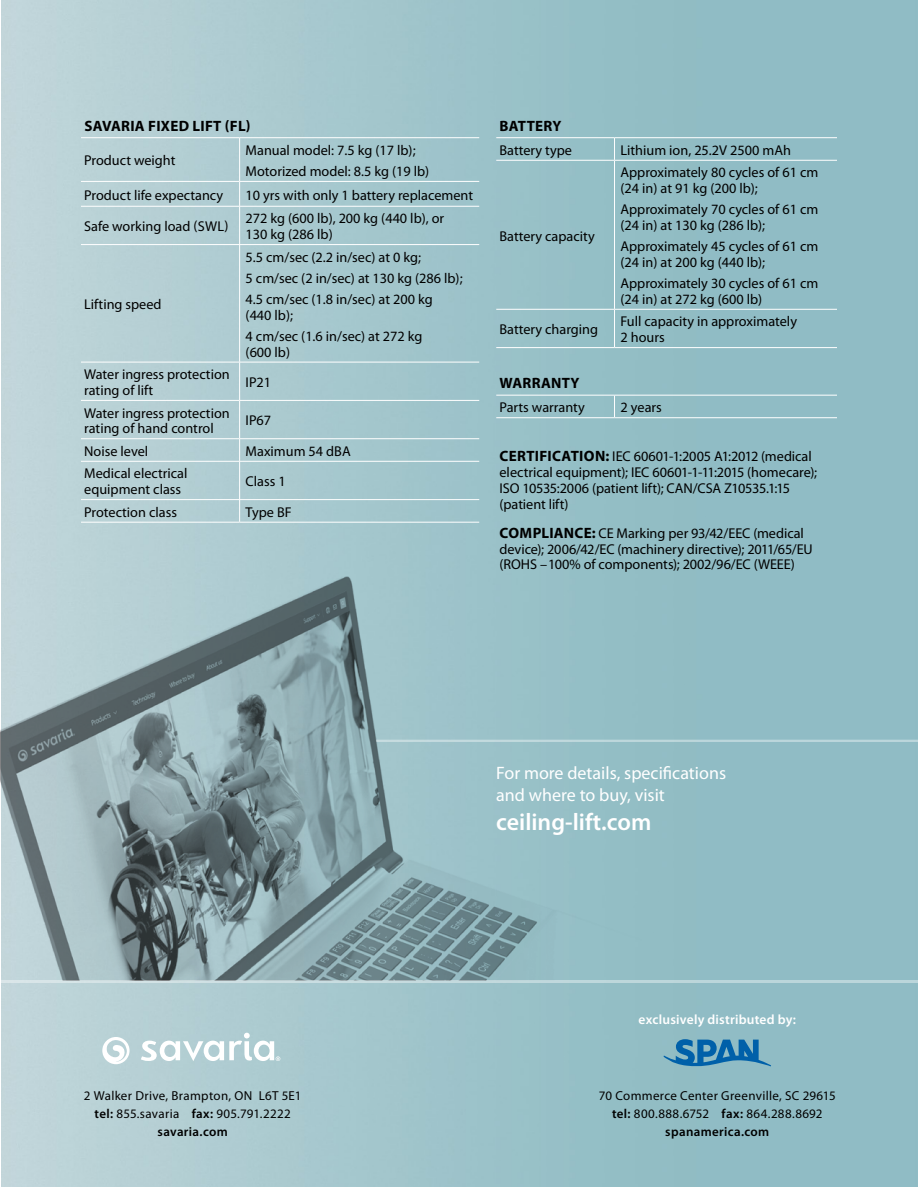
<style>
.page{position:relative;width:918px;height:1188px;background:#fff}
.page>*{position:absolute;margin:0;border:0;box-sizing:border-box;transform-origin:0 0}
.t1{font:600 24px "Myriad Pro";color:#fff}
.t2{font:18px/21.6px "Myriad Pro";color:#fff}
.t3{font:700 15px "Myriad Pro";letter-spacing:.02em;color:#000}
.t4{font:14.25px/15.8px "Myriad Pro";color:#000}
.t5{font:600 13.5px "Myriad Pro";letter-spacing:.015em;color:#fff}
.t6{font:13.05px/17.9px "Myriad Pro";letter-spacing:.025em;color:#000;text-align:center}
.s1{font-weight:700;font-size:15px}
.s2{font-weight:600}
</style>
<div class="page">
<img style="left:1px;top:0;width:917px;height:1187px">
<img style="left:0;top:473px;width:787px;height:507px">
<hr style="left:81px;top:137px;width:159px;height:1px;background:#fff">
<hr style="left:240px;top:137px;width:239px;height:1px;background:#fff">
<hr style="left:240px;top:206px;width:239px;height:1px;background:#fff">
<hr style="left:240px;top:244px;width:239px;height:1px;background:#fff">
<hr style="left:240px;top:362px;width:239px;height:1px;background:#fff">
<hr style="left:240px;top:461px;width:239px;height:1px;background:#fff">
<hr style="left:240px;top:499px;width:239px;height:1px;background:#fff">
<hr style="left:239px;top:138px;width:1px;height:43px;background:#fff">
<svg style="left:239px;top:182px;width:1px;height:24px"></svg>
<hr style="left:81px;top:206px;width:159px;height:1px;background:#fff">
<hr style="left:239px;top:207px;width:1px;height:37px;background:#fff">
<hr style="left:81px;top:244px;width:159px;height:1px;background:#fff">
<hr style="left:239px;top:245px;width:1px;height:117px;background:#fff">
<hr style="left:81px;top:362px;width:159px;height:1px;background:#fff">
<hr style="left:239px;top:362px;width:1px;height:38px;background:#fff">
<hr style="left:81px;top:400px;width:159px;height:1px;background:#fff">
<hr style="left:240px;top:400px;width:239px;height:1px;background:#fff">
<hr style="left:239px;top:401px;width:1px;height:37px;background:#fff">
<hr style="left:81px;top:438px;width:159px;height:1px;background:#fff">
<hr style="left:240px;top:438px;width:239px;height:1px;background:#fff">
<svg style="left:239px;top:439px;width:1px;height:22px"></svg>
<hr style="left:81px;top:461px;width:159px;height:1px;background:#fff">
<hr style="left:239px;top:462px;width:1px;height:37px;background:#fff">
<hr style="left:81px;top:499px;width:159px;height:1px;background:#fff">
<svg style="left:239px;top:500px;width:1px;height:22px"></svg>
<hr style="left:81px;top:181px;width:159px;height:1px;background:#fff">
<hr style="left:240px;top:181px;width:239px;height:1px;background:#fff">
<hr style="left:81px;top:522px;width:159px;height:1px;background:#fff">
<hr style="left:240px;top:522px;width:239px;height:1px;background:#fff">
<svg style="left:102px;top:1037px;width:28px;height:27px"></svg>
<svg style="left:141px;top:1033px;width:139px;height:28px"></svg>
<hr style="left:496px;top:137px;width:119px;height:1px;background:#fff">
<hr style="left:615px;top:137px;width:222px;height:1px;background:#fff">
<svg style="left:614px;top:138px;width:1px;height:22px"></svg>
<hr style="left:496px;top:160px;width:119px;height:1px;background:#fff">
<hr style="left:615px;top:160px;width:222px;height:1px;background:#fff">
<hr style="left:614px;top:161px;width:1px;height:148px;background:#fff">
<hr style="left:496px;top:309px;width:119px;height:1px;background:#fff">
<hr style="left:615px;top:309px;width:222px;height:1px;background:#fff">
<hr style="left:614px;top:310px;width:1px;height:37px;background:#fff">
<hr style="left:496px;top:347px;width:119px;height:1px;background:#fff">
<hr style="left:615px;top:347px;width:222px;height:1px;background:#fff">
<hr style="left:496px;top:395px;width:119px;height:1px;background:#fff">
<hr style="left:615px;top:395px;width:222px;height:1px;background:#fff">
<svg style="left:614px;top:396px;width:1px;height:21px"></svg>
<hr style="left:496px;top:417px;width:119px;height:1px;background:#fff">
<hr style="left:615px;top:417px;width:222px;height:1px;background:#fff">
<svg style="left:664px;top:1039px;width:107px;height:28px;background:#4b90b7"></svg>
<hr style="left:0;top:980px;width:918px;height:3px;background:#fff">
<hr style="left:376px;top:740px;width:542px;height:2px;background:#fff">
<p class="t3" style="left:84px;top:116px;width:168px">SAVARIA FIXED LIFT (FL)</p>
<p class="t4" style="left:84px;top:153px;width:93px">Product weight</p>
<p class="t4" style="left:246px;top:139px;width:185px;line-height:21.1px">Manual model: 7.5 kg (17 lb);<br>Motorized model: 8.5 kg (19 lb)</p>
<p class="t4" style="left:84px;top:187px;width:141px">Product life expectancy</p>
<p class="t4" style="left:246px;top:187px;width:229px">10 yrs with only 1 battery replacement</p>
<p class="t4" style="left:84px;top:218px;width:146px">Safe working load (SWL)</p>
<p class="t4" style="left:246px;top:211px;width:200px">272 kg (600 lb), 200 kg (440 lb), or<br>130 kg (286 lb)</p>
<p class="t4" style="left:84px;top:296px;width:79px">Lifting speed</p>
<p class="t4" style="left:246px;top:246px;width:219px;line-height:21.1px">5.5 cm/sec (2.2 in/sec) at 0 kg;<br>5 cm/sec (2 in/sec) at 130 kg (286 lb);<br>4.5 cm/sec (1.8 in/sec) at 200 kg</p>
<p class="t4" style="left:246px;top:304px;width:178px;line-height:21.1px">(440 lb);<br>4 cm/sec (1.6 in/sec) at 272 kg</p>
<p class="t4" style="left:246px;top:344px;width:46px">(600 lb)</p>
<p class="t4" style="left:84px;top:366px;width:147px">Water ingress protection rating of lift</p>
<p class="t4" style="left:246px;top:374px;width:27px">IP21</p>
<p class="t4" style="left:84px;top:405px;width:147px">Water ingress protection rating of hand control</p>
<p class="t4" style="left:246px;top:413px;width:27px">IP67</p>
<p class="t4" style="left:84px;top:443px;width:66px">Noise level</p>
<p class="t4" style="left:246px;top:443px;width:107px">Maximum 54 dBA</p>
<p class="t4" style="left:84px;top:466px;width:105px">Medical electrical equipment class</p>
<p class="t4" style="left:246px;top:473px;width:42px">Class 1</p>
<p class="t4" style="left:84px;top:504px;width:94px">Protection class</p>
<p class="t4" style="left:246px;top:504px;width:48px">Type BF</p>
<p class="t3" style="left:500px;top:116px;width:63px">BATTERY</p>
<p class="t4" style="left:500px;top:142px;width:74px">Battery type</p>
<p class="t4" style="left:621px;top:142px;width:172px">Lithium ion, 25.2V 2500 mAh</p>
<p class="t4" style="left:500px;top:228px;width:97px">Battery capacity</p>
<p class="t4" style="left:621px;top:165px;width:199px">Approximately 80 cycles of 61 cm (24 in) at 91 kg (200 lb);</p>
<p class="t4" style="left:621px;top:201px;width:199px">Approximately 70 cycles of 61 cm (24 in) at 130 kg (286 lb);</p>
<p class="t4" style="left:621px;top:238px;width:199px">Approximately 45 cycles of 61 cm (24 in) at 200 kg (440 lb);</p>
<p class="t4" style="left:621px;top:275px;width:199px">Approximately 30 cycles of 61 cm (24 in) at 272 kg (600 lb)</p>
<p class="t4" style="left:500px;top:321px;width:100px">Battery charging</p>
<p class="t4" style="left:621px;top:314px;width:178px">Full capacity in approximately<br>2 hours</p>
<p class="t3" style="left:500px;top:374px;width:81px">WARRANTY</p>
<p class="t4" style="left:500px;top:399px;width:87px">Parts warranty</p>
<p class="t4" style="left:621px;top:399px;width:43px">2 years</p>
<p class="t4" style="left:500px;top:449px;width:319px"><span class="s1">CERTIFICATION:</span> IEC 60601-1:2005 A1:2012 (medical electrical equipment); IEC 60601-1-11:2015 (homecare); ISO 10535:2006 (patient lift); CAN/CSA Z10535.1:15 (patient lift)</p>
<p class="t4" style="left:500px;top:525px;width:315px"><span class="s1">COMPLIANCE:</span> CE Marking per 93/42/EEC (medical device); 2006/42/EC (machinery directive); 2011/65/EU (ROHS –100% of components); 2002/96/EC (WEEE)</p>
<p class="t6" style="left:84px;top:1087px;width:219px">2 Walker Drive, Brampton, ON L6T 5E1 <span class="s2">tel:</span> 855.savaria <span class="s2">fax:</span> 905.791.2222 <span class="s2">savaria.com</span></p>
<p class="t2" style="left:496px;top:762px;width:231px">For more details, specifications and where to buy, visit</p>
<h1 class="t1" style="left:496px;top:806px;width:157px">ceiling-lift.com</h1>
<p class="t5" style="left:639px;top:1011px;width:159px">exclusively distributed by:</p>
<p class="t6" style="left:599px;top:1087px;width:238px">70 Commerce Center Greenville, SC 29615 <span class="s2">tel:</span> 800.888.6752 <span class="s2">fax:</span> 864.288.8692 <span class="s2">spanamerica.com</span></p>
</div>
